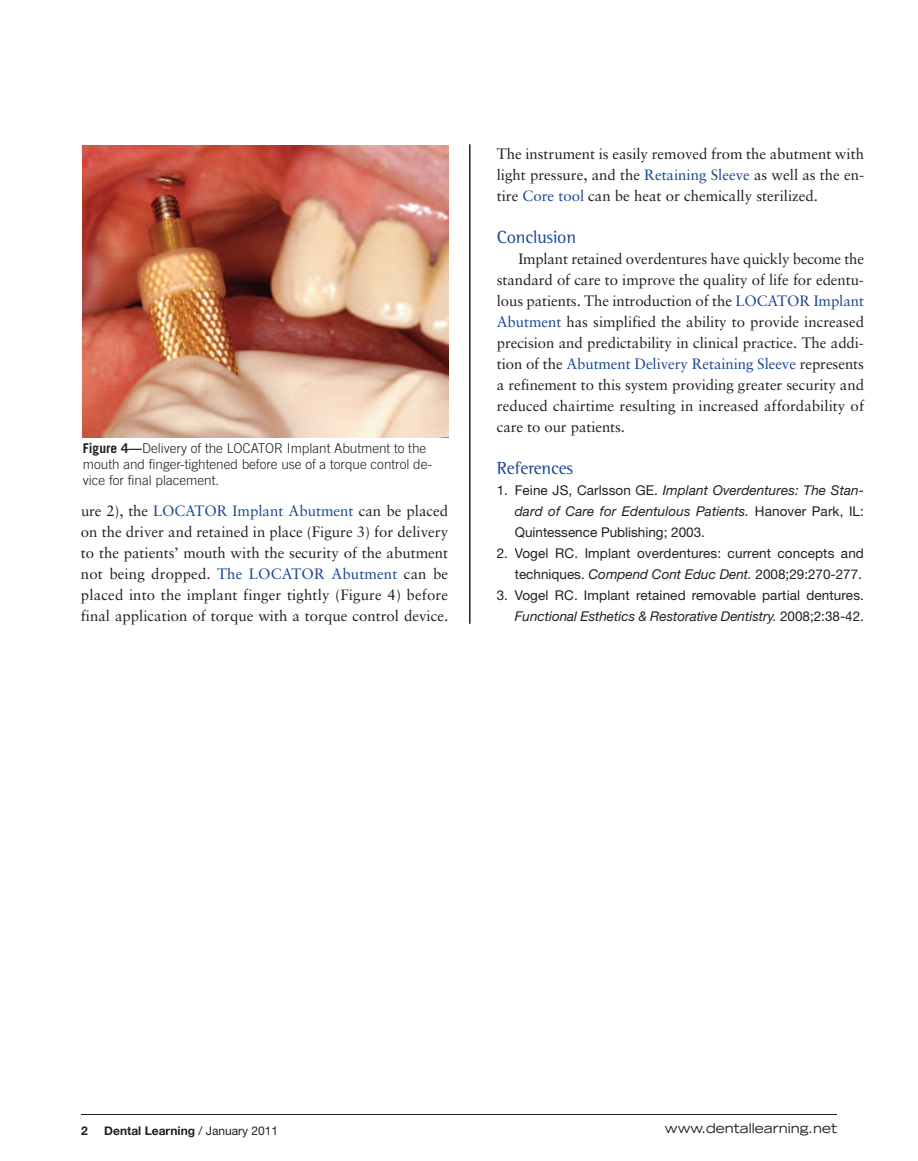
<style>
.page{position:relative;width:918px;height:1161px;background:#fff}
.page>*{position:absolute;margin:0;border:0;box-sizing:border-box;transform-origin:0 0}
.t1{font:18px "Rotis Semi Serif";letter-spacing:-.005em;color:#194594}
.t2{font:15px/21px "Sabon";color:#231f20;text-align:justify}
.t3{font:13.5px/21px "Helvetica Neue";letter-spacing:.01em;color:#231f20;text-align:right}
.t4{font:300 13.5px/16.2px "Trade Gothic";color:#231f20}
.t5{font:expanded 13.5px "Trade Gothic LH";color:#231f20}
.t6{font:700 12px "Helvetica Neue";color:#231f20}
.s1{font-weight:700}
.s2{color:#194594}
.s3{font-style:italic}
.s4{font-weight:400}
</style>
<div class="page">
<hr style="left:81px;top:1114px;width:756px;height:1px;background:#231f20">
<hr style="left:469px;top:144px;width:2px;height:480px;background:#231f20">
<img style="left:83px;top:146px;width:365px;height:291px">
<p class="t4" style="left:83px;top:441px;width:351px"><span class="s1">Figure 4—</span>Delivery of the LOCATOR Implant Abutment to the mouth and finger-tightened before use of a torque control de&shy;vice for final placement.</p>
<p class="t2" style="left:81px;top:501px;width:369px">ure 2), the <span class="s2">LOCATOR Implant Abutment</span> can be placed on the driver and retained in place (Figure 3) for delivery to the patients’ mouth with the security of the abutment not being dropped. <span class="s2">The LOCATOR Abutment</span> can be placed into the implant finger tightly (Figure 4) before final application of torque with a torque control device.</p>
<p class="t2" style="left:497px;top:144px;width:369px">The instrument is easily removed from the abutment with light pressure, and the <span class="s2">Retaining Sleeve</span> as well as the en&shy;tire <span class="s2">Core tool</span> can be heat or chemically sterilized.</p>
<p class="t1" style="left:497px;top:231px;width:81px">Conclusion</p>
<p class="t2" style="left:497px;top:249px;width:369px;text-indent:22px">Implant retained overdentures have quickly become the standard of care to improve the quality of life for edentu&shy;lous patients. The introduction of the <span class="s2">LOCATOR Implant Abutment</span> has simplified the ability to provide increased precision and predictability in clinical practice. The addi&shy;tion of the <span class="s2">Abutment Delivery Retaining Sleeve</span> represents a refinement to this system providing greater security and reduced chairtime resulting in increased affordability of care to our patients.</p>
<p class="t1" style="left:497px;top:462px;width:78px">References</p>
<p class="t3" style="left:515px;top:481px;width:351px;text-align:justify;text-indent:-18px">1. Feine JS, Carlsson GE. <span class="s3">Implant Overdentures: The Stan&shy;dard of Care for Edentulous Patients.</span> Hanover Park, IL:<br>Quintessence Publishing; 2003.</p>
<p class="t3" style="left:497px;top:544px;width:369px">2. Vogel RC. Implant overdentures: current concepts and techniques. <span class="s3">Compend Cont Educ Dent.</span> 2008;29:270-277.</p>
<p class="t3" style="left:497px;top:586px;width:369px">3. Vogel RC. Implant retained removable partial dentures.<br><span class="s3">Functional Esthetics &amp; Restorative Dentistry.</span> 2008;2:38-42.</p>
<p class="t6" style="left:81px;top:1123px;width:8px">2</p>
<p class="t6" style="left:104px;top:1123px;width:175px">Dental Learning <span class="s4">/ January 2011</span></p>
<p class="t5" style="left:665px;top:1123px;width:174px">www.dentallearning.net</p>
</div>
